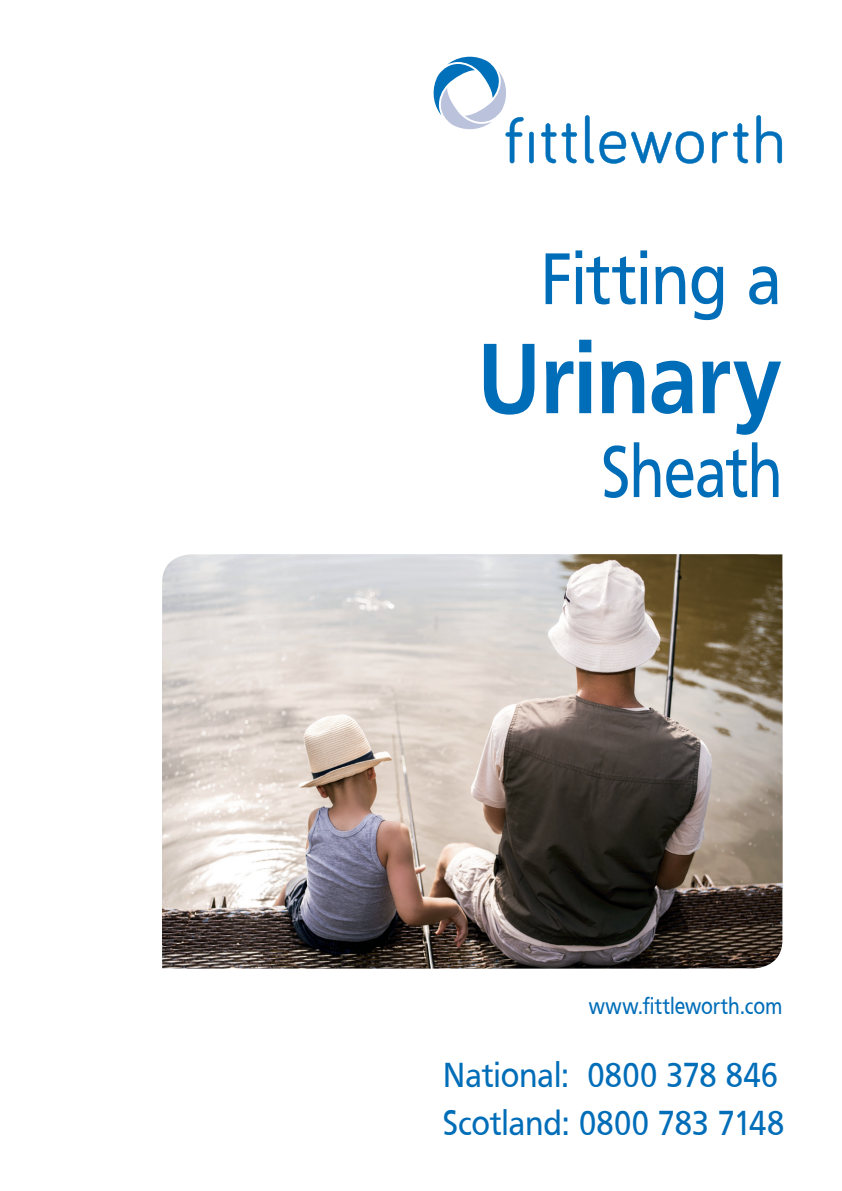
<style>
.page{position:relative;width:842px;height:1191px;background:#fff}
.page>*{position:absolute;margin:0;border:0;box-sizing:border-box;transform-origin:0 0}
.t1{font:700 104px "Frutiger Cnd";letter-spacing:-.015em;color:#006db8;scale:1.05 1}
.t2{font:76px "Frutiger Cnd";letter-spacing:-.01em;color:#006db8;scale:1.05 1}
.t3{font:76px "Frutiger Cnd";letter-spacing:-.01em;color:#006db8;scale:.95 1}
.t4{font:36px/48px "Frutiger Cnd";letter-spacing:-.005em;color:#006db8;scale:1.05 1}
.t5{font:24px "Frutiger Cnd";color:#006db8}
</style>
<div class="page">
<div style="left:529px;top:132px;width:5px;height:31px;background:#0070ba;border-radius:2px"></div>
<svg style="left:541px;top:123px;width:36px;height:40px"></svg>
<svg style="left:585px;top:115px;width:119px;height:49px"></svg>
<svg style="left:712px;top:123px;width:36px;height:40px"></svg>
<svg style="left:756px;top:115px;width:26px;height:48px"></svg>
<svg style="left:434px;top:57px;width:90px;height:106px"></svg>
<img style="left:162px;top:554px;width:620px;height:414px">
<p class="t2" style="left:540px;top:235px;width:232px">Fitting a</p>
<p class="t1" style="left:476px;top:318px;width:292px">Urinary</p>
<p class="t3" style="left:601px;top:428px;width:192px">Sheath</p>
<p class="t5" style="left:589px;top:992px;width:195px">www.fittleworth.com</p>
<p class="t4" style="left:443px;top:1050px;width:327px">National: 0800 378 846<br>Scotland: 0800 783 7148</p>
</div>
